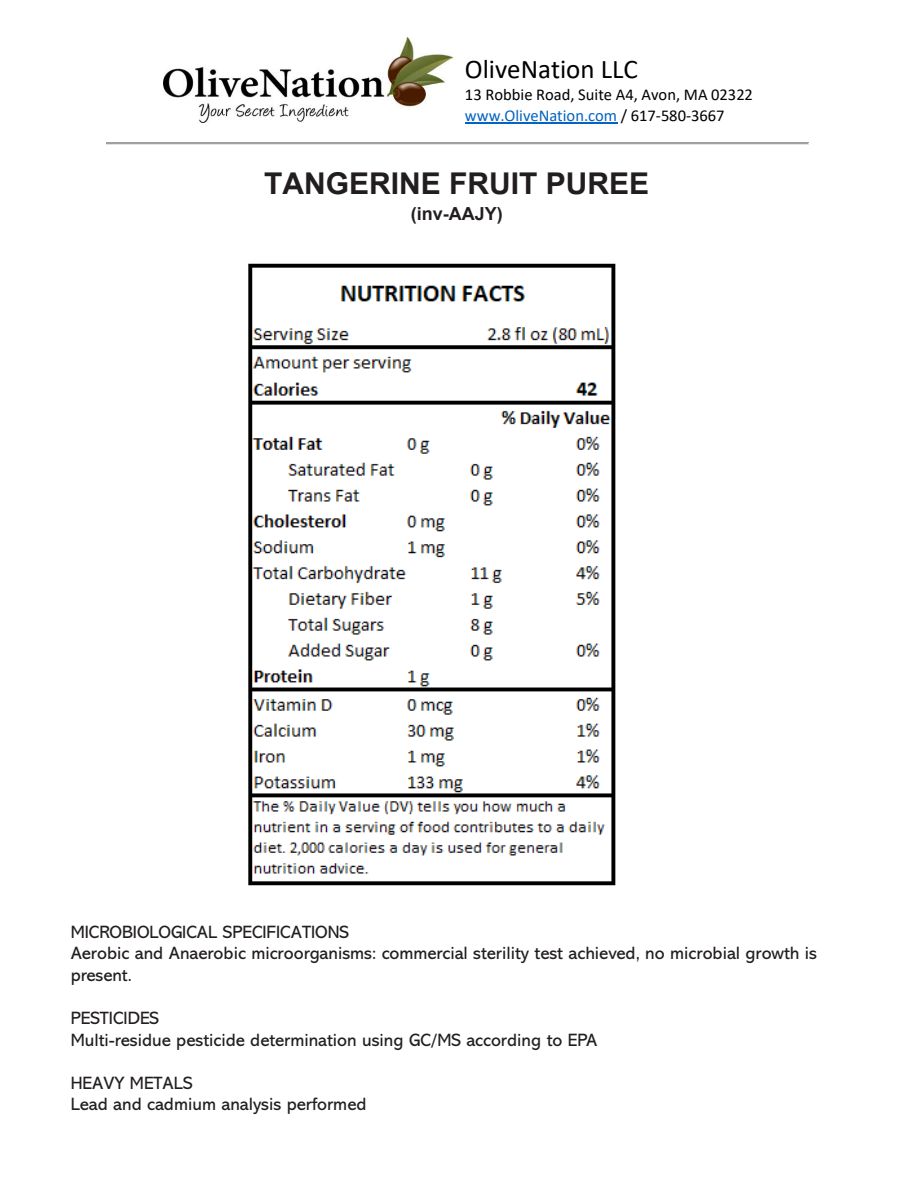
<style>
.page{position:relative;width:918px;height:1188px;background:#fff}
.page>*{position:absolute;margin:0;border:0;box-sizing:border-box;transform-origin:0 0}
.t1{font:700 30px "Arial";color:#221e1f}
.t2{font:27px "Calibri";color:#000}
.t3{font:18px/21.6px "Abadi MT Pro";color:#231f20}
.t4{font:700 18px "Arial";color:#221e1f}
.t5{font:16.5px/20.1px "Calibri";color:#000}
.s1{color:#0563c1}
</style>
<div class="page">
<hr style="left:465px;top:122px;width:152px;height:1px;background:#0563c1">
<hr style="left:107px;top:143px;width:702px;height:2px;background:#a0a0a0">
<hr style="left:107px;top:145px;width:701px;height:1px;background:#e3e3e3">
<img style="left:163px;top:37px;width:290px;height:86px">
<img style="left:248px;top:263px;width:368px;height:623px">
<h2 class="t2" style="left:465px;top:57px;width:174px">OliveNation LLC</h2>
<p class="t5" style="left:465px;top:86px;width:290px">13 Robbie Road, Suite A4, Avon, MA 02322 <span class="s1">www.OliveNation.com</span> / 617-580-3667</p>
<h1 class="t1" style="left:264px;top:162px;width:387px">TANGERINE FRUIT PUREE</h1>
<p class="t4" style="left:411px;top:201px;width:93px">(inv-AAJY)</p>
<p class="t3" style="left:71px;top:921px;width:748px">MICROBIOLOGICAL SPECIFICATIONS<br>Aerobic and Anaerobic microorganisms: commercial sterility test achieved, no microbial growth is present.</p>
<p class="t3" style="left:71px;top:1008px;width:528px">PESTICIDES<br>Multi-residue pesticide determination using GC/MS according to EPA</p>
<p class="t3" style="left:71px;top:1072px;width:297px">HEAVY METALS<br>Lead and cadmium analysis performed</p>
</div>
